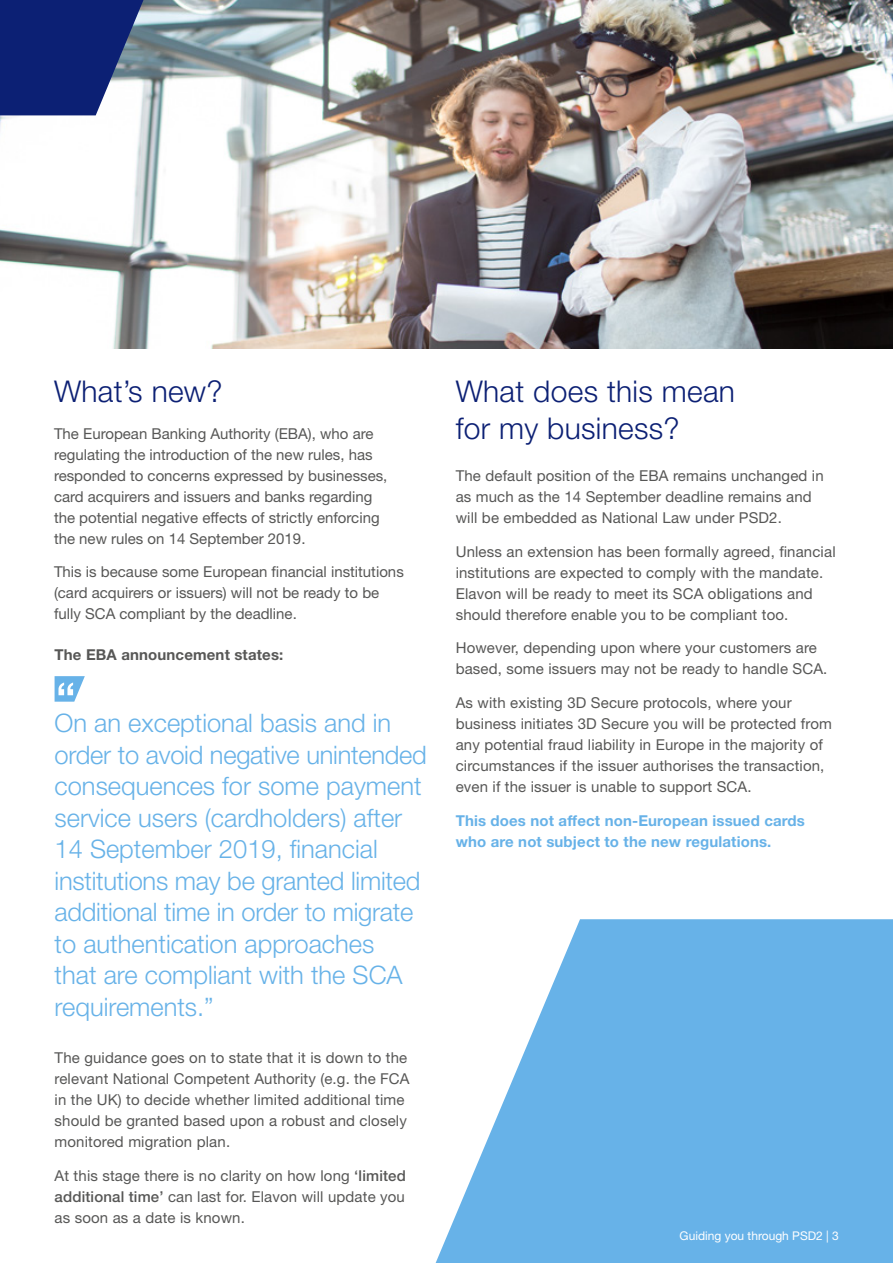
<style>
.page{position:relative;width:893px;height:1263px;background:#fff}
.page>*{position:absolute;margin:0;border:0;box-sizing:border-box;transform-origin:0 0}
.t1{font:300 30px/37.5px "Helvetica Neue LT Std";letter-spacing:.01em;color:#0c2074}
.t2{font:300 25.5px/31.5px "Helvetica Neue LT Std";color:#67b2e8}
.t3{font:15px/21px "Helvetica Neue LT Std";letter-spacing:.01em;color:#575756}
.t4{font:700 15px/21px "Helvetica Neue LT Std";letter-spacing:.01em;color:#67b2e8}
.t5{font:700 15px "Helvetica Neue LT Std";letter-spacing:.01em;color:#575756}
.t6{font:12px "Helvetica Neue LT Std";color:#fff}
.s1{font-weight:500}
</style>
<div class="page">
<svg style="left:436px;top:919px;width:457px;height:344px;fill:#67b2e8"></svg>
<img style="left:0;top:0;width:893px;height:349px">
<svg style="left:0;top:0;width:143px;height:115px;background:#293b82"></svg>
<svg style="left:55px;top:676px;width:30px;height:26px"></svg>
<h1 class="t1" style="left:54px;top:371px;width:170px">What’s new?</h1>
<p class="t3" style="left:54px;top:423px;width:335px">The European Banking Authority (EBA), who are regulating the introduction of the new rules, has responded to concerns expressed by businesses, card acquirers and issuers and banks regarding the potential negative effects of strictly enforcing the new rules on 14 September 2019.</p>
<p class="t3" style="left:54px;top:561px;width:351px">This is because some European financial institutions (card acquirers or issuers) will not be ready to be fully SCA compliant by the deadline.</p>
<p class="t5" style="left:55px;top:645px;width:230px">The EBA announcement states:</p>
<p class="t2" style="left:55px;top:707px;width:374px">On an exceptional basis and in order to avoid negative unintended consequences for some payment service users (cardholders) after<br>14 September 2019, financial institutions may be granted limited additional time in order to migrate to authentication approaches<br>that are compliant with the SCA requirements.”</p>
<p class="t3" style="left:55px;top:1047px;width:357px">The guidance goes on to state that it is down to the relevant National Competent Authority (e.g. the FCA in the UK) to decide whether limited additional time should be granted based upon a robust and closely monitored migration plan.</p>
<p class="t3" style="left:55px;top:1165px;width:353px;text-align:justify">At this stage there is no clarity on how long <span class="s1">‘limited additional time’</span> can last for. Elavon will update you as soon as a date is known.</p>
<h1 class="t1" style="left:456px;top:371px;width:281px">What does this mean for my business?</h1>
<p class="t3" style="left:456px;top:465px;width:370px">The default position of the EBA remains unchanged in as much as the 14 September deadline remains and will be embedded as National Law under PSD2.</p>
<p class="t3" style="left:456px;top:541px;width:381px">Unless an extension has been formally agreed, financial institutions are expected to comply with the mandate.<br>Elavon will be ready to meet its SCA obligations and should therefore enable you to be compliant too.</p>
<p class="t3" style="left:456px;top:637px;width:373px">However, depending upon where your customers are based, some issuers may not be ready to handle SCA.</p>
<p class="t3" style="left:456px;top:692px;width:378px">As with existing 3D Secure protocols, where your business initiates 3D Secure you will be protected from any potential fraud liability in Europe in the majority of circumstances if the issuer authorises the transaction, even if the issuer is unable to support SCA.</p>
<p class="t4" style="left:456px;top:810px;width:351px">This does not affect non-European issued cards who are not subject to the new regulations.</p>
<p class="t6" style="left:680px;top:1229px;width:161px">Guiding you through PSD2 | 3</p>
</div>
